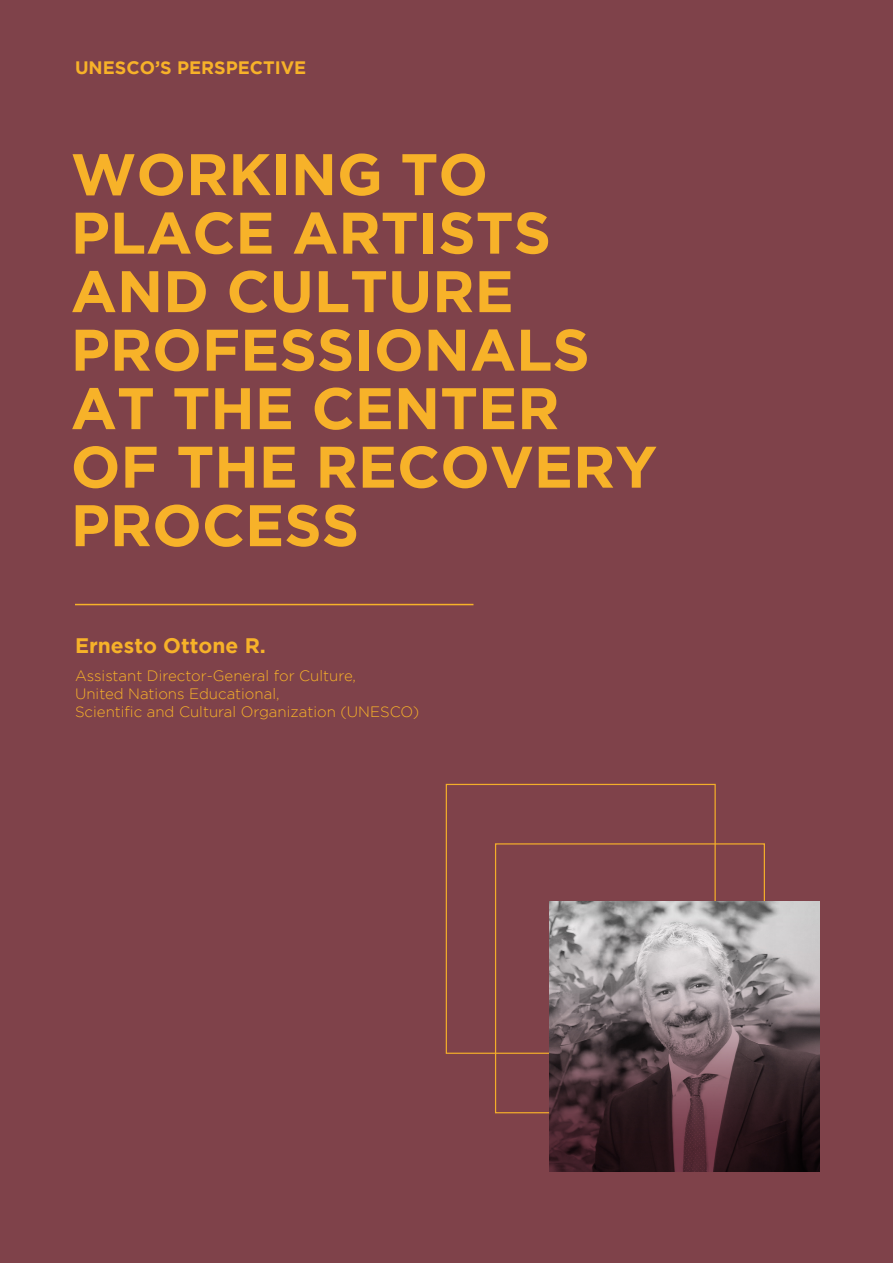
<style>
.page{position:relative;width:893px;height:1263px;background:#7f424a}
.page>*{position:absolute;margin:0;border:0;box-sizing:border-box;transform-origin:0 0}
.t1{font:700 58.5px/58.5px "Gotham";color:#f7b229}
.t2{font:700 21px "Gotham";color:#f7b229}
.t3{font:700 18px "Gotham";color:#f7b229}
.t4{font:300 15px "Gotham";color:#f7b229}
</style>
<div class="page">
<hr style="left:75px;top:604px;width:398px;height:1px;background:#f7b229">
<div style="left:446px;top:784px;width:270px;height:270px;border:1px solid #f3ad2a"></div>
<img style="left:549px;top:901px;width:270px;height:270px">
<p class="t3" style="left:75px;top:58px;width:233px">UNESCO’S PERSPECTIVE</p>
<p class="t1" style="left:71px;top:144px;width:588px">WORKING TO<br>PLACE ARTISTS<br>AND CULTURE<br>PROFESSIONALS<br>AT THE CENTER<br>OF THE RECOVERY<br>PROCESS</p>
<p class="t2" style="left:75px;top:633px;width:192px">Ernesto Ottone R.</p>
<p class="t4" style="left:75px;top:668px;width:283px">Assistant Director-General for Culture,</p>
<p class="t4" style="left:75px;top:686px;width:206px">United Nations Educational,</p>
<p class="t4" style="left:75px;top:704px;width:346px">Scientific and Cultural Organization (UNESCO)</p>
</div>
